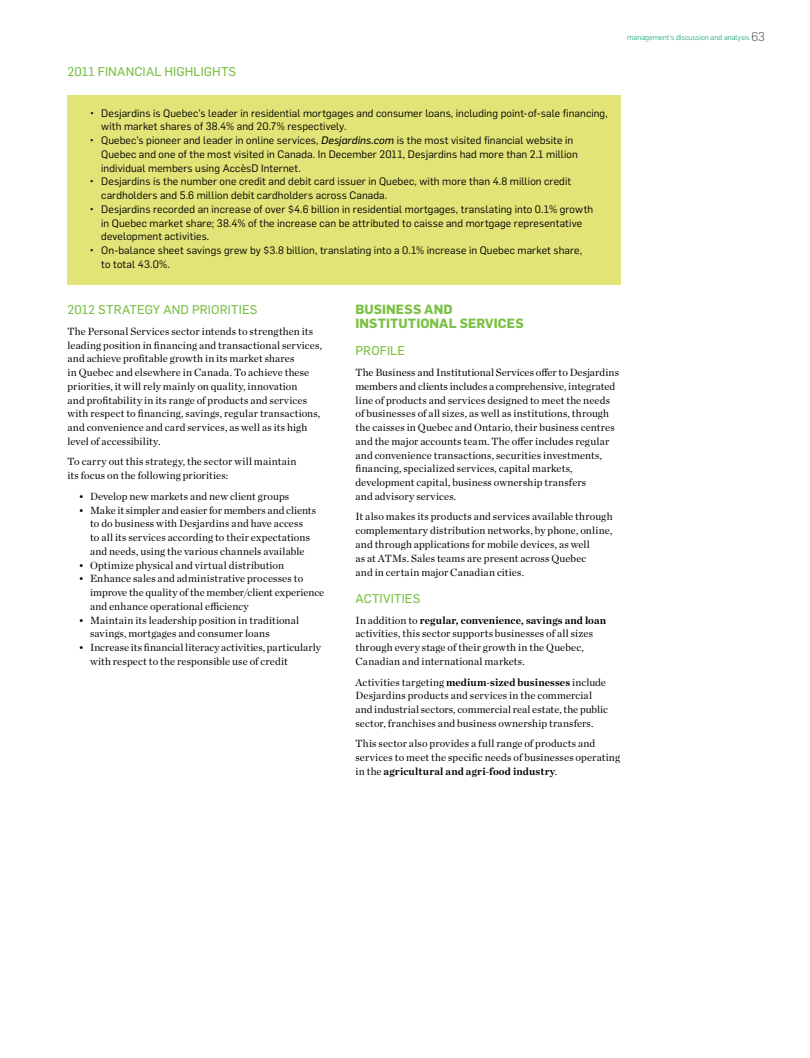
<style>
.page{position:relative;width:810px;height:1058px;background:#fff}
.page>*{position:absolute;margin:0;border:0;box-sizing:border-box;transform-origin:0 0}
.t1{font:700 13.12px/13.8px "Flama";letter-spacing:.005em;color:#7ac143}
.t2{font:12.5px "Flama Basic";color:#7ac143}
.t3{font:10.62px/13.8px "Chronicle Deck";letter-spacing:.01em;color:#000}
.t4{font:10.62px/13.8px "Flama";letter-spacing:.01em;color:#000}
.t5{font:300 7.5px "Flama";color:#00a160}
.s1{font-size:12.5px;color:#58595b}
.s2{font-family:"Flama Basic";font-style:italic}
.s3{font-weight:700}
</style>
<div class="page">
<div style="left:68px;top:95px;width:553px;height:190px;background:#e2e477"></div>
<p class="t5" style="left:627px;top:32px;width:139px">management’s discussion and analysis <span class="s1">63</span></p>
<p class="t2" style="left:68px;top:63px;width:39px">2011 FINANCIAL</p>
<p class="t2" style="left:165px;top:63px;width:57px">HIGHLIGHTS</p>
<p class="t4" style="left:101px;top:105px;width:508px;text-indent:-11px">• Desjardins is Quebec’s leader in residential mortgages and consumer loans, including point-of-sale financing, with market shares of 38.4% and 20.7% respectively.</p>
<p class="t4" style="left:101px;top:133px;width:478px;text-indent:-11px">• Quebec’s pioneer and leader in online services, <span class="s2">Desjardins.com</span> is the most visited financial website in<br>Quebec and one of the most visited in Canada. In December 2011, Desjardins had more than 2.1 million individual members using AccèsD Internet.</p>
<p class="t4" style="left:101px;top:174px;width:472px;text-indent:-11px">• Desjardins is the number one credit and debit card issuer in Quebec, with more than 4.8 million credit cardholders and 5.6 million debit cardholders across Canada.</p>
<p class="t4" style="left:101px;top:201px;width:494px;text-indent:-11px">• Desjardins recorded an increase of over $4.6 billion in residential mortgages, translating into 0.1% growth in Quebec market share; 38.4% of the increase can be attributed to caisse and mortgage representative development activities.</p>
<p class="t4" style="left:101px;top:243px;width:482px;text-indent:-11px">• On-balance sheet savings grew by $3.8 billion, translating into a 0.1% increase in Quebec market share, to total 43.0%.</p>
<p class="t2" style="left:68px;top:301px;width:40px">2012 STRATE</p>
<p class="t2" style="left:145px;top:301px;width:55px">GYAND PRIORITIES</p>
<p class="t3" style="left:68px;top:323px;width:256px">The Personal Services sector intends to strengthen its leading position in financing and transactional services, and achieve profitable growth in its market shares<br>in Quebec and elsewhere in Canada. To achieve these priorities, it will rely mainly on quality, innovation<br>and profitability in its range of products and services with respect to financing, savings, regular transactions, and convenience and card services, as well as its high level of accessibility.</p>
<p class="t3" style="left:68px;top:454px;width:231px">To carry out this strategy, the sector will maintain its focus on the following priorities:</p>
<p class="t3" style="left:79px;top:488px;width:212px">• Develop new markets and new client groups</p>
<p class="t3" style="left:79px;top:502px;width:239px;text-align:center">• Make it simpler and easier for members and clients to do business with Desjardins and have access<br>to all its services according to their expectations and needs, using the various channels available</p>
<p class="t3" style="left:79px;top:557px;width:207px">• Optimize physical and virtual distribution</p>
<p class="t3" style="left:90px;top:571px;width:236px;text-indent:-11px">• Enhance sales and administrative processes to improve the quality of the member/client experience and enhance operational efficiency</p>
<p class="t3" style="left:90px;top:612px;width:211px;text-indent:-11px">• Maintain its leadership position in traditional savings, mortgages and consumer loans</p>
<p class="t3" style="left:90px;top:640px;width:232px;text-indent:-11px">• Increase its financial literacy activities, particularly with respect to the responsible use of credit</p>
<p class="t1" style="left:355px;top:302px;width:170px">BUSINESS AND<br>INSTITUTIONAL SERVICES</p>
<p class="t2" style="left:355px;top:342px;width:8px">PROFILE</p>
<p class="t3" style="left:355px;top:365px;width:265px">The Business and Institutional Services offer to Desjardins members and clients includes a comprehensive, integrated line of products and services designed to meet the needs of businesses of all sizes, as well as institutions, through the caisses in Quebec and Ontario, their business centres and the major accounts team. The offer includes regular and convenience transactions, securities investments, financing, specialized services, capital markets, development capital, business ownership transfers<br>and advisory services.</p>
<p class="t3" style="left:355px;top:509px;width:259px">It also makes its products and services available through complementary distribution networks, by phone, online, and through applications for mobile devices, as well<br>as at ATMs. Sales teams are present across Quebec<br>and in certain major Canadian cities.</p>
<p class="t2" style="left:355px;top:590px;width:8px">ACTIVITIES</p>
<p class="t3" style="left:355px;top:612px;width:252px">In addition to <span class="s3">regular, convenience, savings and loan </span>activities, this sector supports businesses of all sizes through every stage of their growth in the Quebec, Canadian and international markets.</p>
<p class="t3" style="left:355px;top:674px;width:254px">Activities targeting <span class="s3">medium-sized businesses</span> include Desjardins products and services in the commercial and industrial sectors, commercial real estate, the public sector, franchises and business ownership transfers.</p>
<p class="t3" style="left:355px;top:736px;width:266px">This sector also provides a full range of products and services to meet the specific needs of businesses operating in the <span class="s3">agricultural and agri-food industry</span>.</p>
</div>
